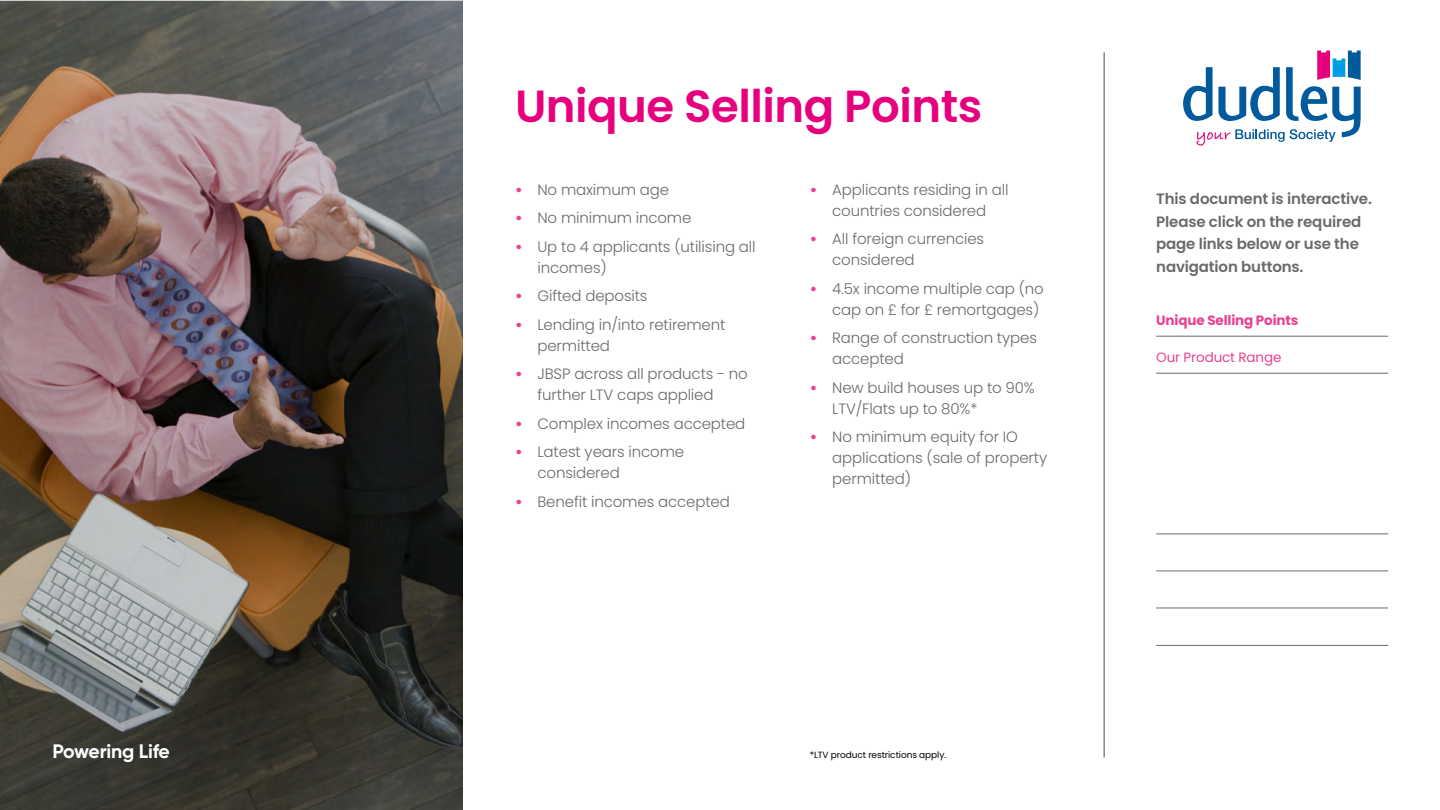
<style>
.page{position:relative;width:1440px;height:810px;background:#fff}
.page>*{position:absolute;margin:0;border:0;box-sizing:border-box;transform-origin:0 0}
.t1{font:600 45px "Poppins";letter-spacing:-.01em;color:#e6007d}
.t2{font:700 19.5px "Gilroy";letter-spacing:-.01em;color:#fff}
.t3{font:300 15px/21px "Poppins";letter-spacing:-.01em;color:#6a6a69}
.t4{font:600 15px/22.5px "Poppins";letter-spacing:-.01em;color:#6a6a69}
.t5{font:700 13.5px "Poppins";letter-spacing:-.01em;color:#e94190}
.t6{font:13.5px "Poppins";letter-spacing:-.01em;color:#e94190}
.t7{font:9px "Poppins";letter-spacing:-.01em;color:#000}
.s1{font-weight:700;color:#e94190}
</style>
<div class="page">
<img style="left:0;top:0;width:463px;height:810px">
<hr style="left:1104px;top:52px;width:1px;height:706px;background:#4a4a49">
<svg style="left:1183px;top:51px;width:178px;height:95px"></svg>
<hr style="left:1156px;top:336px;width:232px;height:1px;background:#6a6a69">
<hr style="left:1156px;top:534px;width:232px;height:1px;background:#6a6a69">
<hr style="left:1156px;top:373px;width:232px;height:1px;background:#6a6a69">
<hr style="left:1156px;top:571px;width:232px;height:1px;background:#6a6a69">
<hr style="left:1156px;top:608px;width:232px;height:1px;background:#6a6a69">
<hr style="left:1156px;top:645px;width:232px;height:1px;background:#6a6a69">
<h2 class="t2" style="left:52px;top:738px;width:119px">Powering Life</h2>
<h1 class="t1" style="left:515px;top:80px;width:469px">Unique Selling Points</h1>
<p class="t3" style="left:515px;top:179px;width:156px"><span class="s1">•</span> No maximum age</p>
<p class="t3" style="left:515px;top:208px;width:178px"><span class="s1">•</span> No minimum income</p>
<p class="t3" style="left:538px;top:236px;width:220px;text-indent:-22px"><span class="s1">•</span> Up to 4 applicants (utilising all incomes)</p>
<p class="t3" style="left:515px;top:286px;width:134px"><span class="s1">•</span> Gifted deposits</p>
<p class="t3" style="left:538px;top:314px;width:190px;text-indent:-22px"><span class="s1">•</span> Lending in/into retirement permitted</p>
<p class="t3" style="left:538px;top:364px;width:212px;text-indent:-22px"><span class="s1">•</span> JBSP across all products - no further LTV caps applied</p>
<p class="t3" style="left:515px;top:413px;width:232px"><span class="s1">•</span> Complex incomes accepted</p>
<p class="t3" style="left:538px;top:442px;width:148px;text-indent:-22px"><span class="s1">•</span> Latest years income considered</p>
<p class="t3" style="left:515px;top:491px;width:216px"><span class="s1">•</span> Benefit incomes accepted</p>
<p class="t3" style="left:810px;top:179px;width:200px;text-align:center"><span class="s1">•</span> Applicants residing in all countries considered</p>
<p class="t3" style="left:832px;top:229px;width:154px;text-indent:-22px"><span class="s1">•</span> All foreign currencies considered</p>
<p class="t3" style="left:810px;top:278px;width:236px;text-align:right"><span class="s1">•</span> 4.5x income multiple cap (no cap on £ for £ remortgages)</p>
<p class="t3" style="left:832px;top:328px;width:206px;text-indent:-22px"><span class="s1">•</span> Range of construction types accepted</p>
<p class="t3" style="left:832px;top:377px;width:204px;text-indent:-22px"><span class="s1">•</span> New build houses up to 90%<br>LTV/Flats up to 80%*</p>
<p class="t3" style="left:832px;top:427px;width:217px;text-indent:-22px"><span class="s1">•</span> No minimum equity for IO applications (sale of property permitted)</p>
<p class="t7" style="left:810px;top:749px;width:138px">*LTV product restrictions apply.</p>
<p class="t4" style="left:1156px;top:188px;width:217px">This document is interactive.<br>Please click on the required page links below or use the navigation buttons.</p>
<p class="t5" style="left:1156px;top:312px;width:144px">Unique Selling Points</p>
<p class="t6" style="left:1156px;top:349px;width:127px">Our Product Range</p>
</div>
